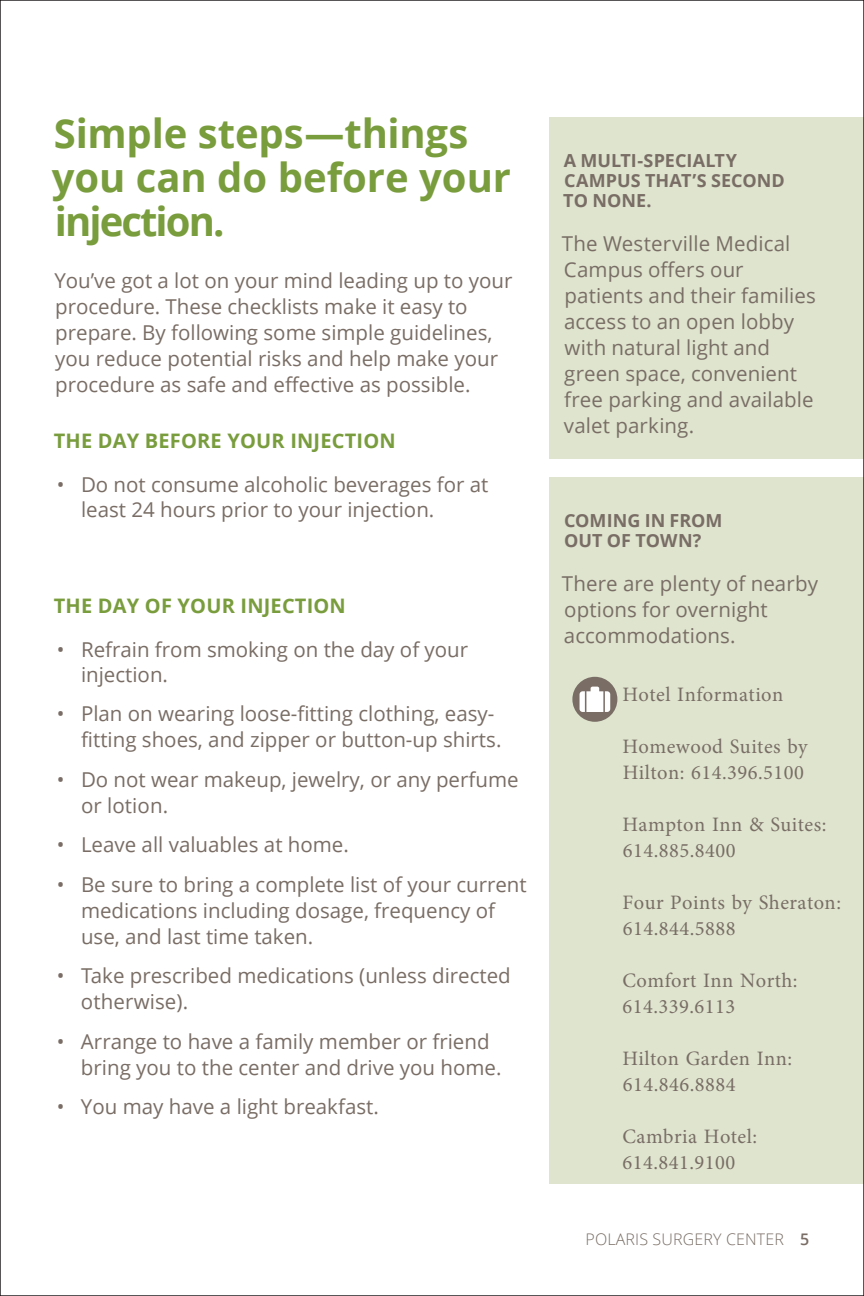
<style>
.page{position:relative;width:864px;height:1296px;background:#fff}
.page>*{position:absolute;margin:0;border:0;box-sizing:border-box;transform-origin:0 0}
.subhead_1{font:700 40px/44px "Open Sans";letter-spacing:-.005em;color:#799c3d}
.checklist{font:20.4px/26px "Open Sans";color:#796d65}
.body_2{font:20.4px/26px "Open Sans";letter-spacing:.005em;color:#796d65}
.body_2-2{font:20.4px/26px "Minion Pro";letter-spacing:.02em;color:#796d65}
.subhead_1-2{font:20.4px/26px "Open Sans";color:#796d65}
.subhead_1-3{font:700 20px "Open Sans";letter-spacing:.01em;color:#799c3d}
.subhead_2{font:700 18px/20px "Open Sans";color:#796d65}
.t1{font:300 16px "Open Sans";letter-spacing:.01em;color:#796d65}
.s1{font-weight:600}
</style>
<div class="page">
<div style="left:549px;top:117px;width:315px;height:342px;background:#dee4ce"></div>
<div style="left:549px;top:477px;width:315px;height:707px;background:#dee4ce"></div>
<div style="left:572px;top:677px;width:45px;height:45px;background:#796d65;border-radius:50%"></div>
<svg style="left:580px;top:687px;width:30px;height:25px"></svg>
<p class="subhead_1" style="left:52px;top:110px;width:461px">Simple steps—things you can do before your injection.</p>
<p class="subhead_1-2" style="left:54px;top:268px;width:460px">You’ve got a lot on your mind leading up to your procedure. These checklists make it easy to prepare. By following some simple guidelines, you reduce potential risks and help make your procedure as safe and effective as possible.</p>
<p class="subhead_1-3" style="left:54px;top:427px;width:344px">THE DAY BEFORE YOUR INJECTION</p>
<p class="checklist" style="left:81px;top:472px;width:409px;line-height:24.6px;text-indent:-24px">• Do not consume alcoholic beverages for at least 24 hours prior to your injection.</p>
<p class="subhead_1-3" style="left:54px;top:592px;width:294px">THE DAY OF YOUR INJECTION</p>
<p class="checklist" style="left:81px;top:637px;width:389px;line-height:24.6px;text-indent:-24px">• Refrain from smoking on the day of your injection.</p>
<p class="checklist" style="left:81px;top:700px;width:422px;text-indent:-24px">• Plan on wearing loose-fitting clothing, easy&shy;fitting shoes, and zipper or button-up shirts.</p>
<p class="checklist" style="left:81px;top:766px;width:439px;text-indent:-24px">• Do not wear makeup, jewelry, or any perfume or lotion.</p>
<p class="checklist" style="left:57px;top:831px;width:294px">• Leave all valuables at home.</p>
<p class="checklist" style="left:81px;top:871px;width:447px;text-indent:-24px">• Be sure to bring a complete list of your current medications including dosage, frequency of use, and last time taken.</p>
<p class="checklist" style="left:81px;top:962px;width:431px;text-indent:-24px">• Take prescribed medications (unless directed otherwise).</p>
<p class="checklist" style="left:81px;top:1028px;width:422px;text-indent:-24px">• Arrange to have a family member or friend bring you to the center and drive you home.</p>
<p class="checklist" style="left:57px;top:1093px;width:324px">• You may have a light breakfast.</p>
<p class="subhead_2" style="left:563px;top:150px;width:223px">A MULTI-SPECIALTY<br>CAMPUS THAT’S SECOND<br>TO NONE.</p>
<p class="body_2" style="left:562px;top:230px;width:256px">The Westerville Medical<br>Campus offers our patients and their families access to an open lobby with natural light and green space, convenient free parking and available valet parking.</p>
<p class="subhead_2" style="left:564px;top:510px;width:160px">COMING IN FROM<br>OUT OF TOWN?</p>
<p class="body_2" style="left:562px;top:570px;width:258px">There are plenty of nearby options for overnight accommodations.</p>
<p class="body_2-2" style="left:622px;top:681px;width:162px">Hotel Information</p>
<p class="body_2-2" style="left:622px;top:733px;width:187px">Homewood Suites by<br>Hilton: 614.396.5100</p>
<p class="body_2-2" style="left:622px;top:811px;width:205px">Hampton Inn &amp; Suites:<br>614.885.8400</p>
<p class="body_2-2" style="left:622px;top:889px;width:220px">Four Points by Sheraton:<br>614.844.5888</p>
<p class="body_2-2" style="left:622px;top:967px;width:177px">Comfort Inn North:<br>614.339.6113</p>
<p class="body_2-2" style="left:622px;top:1045px;width:171px">Hilton Garden Inn:<br>614.846.8884</p>
<p class="body_2-2" style="left:622px;top:1123px;width:136px">Cambria Hotel:<br>614.841.9100</p>
<p class="t1" style="left:586px;top:1228px;width:225px">POLARIS SURGERY CENTER <span class="s1">5</span></p>
</div>
